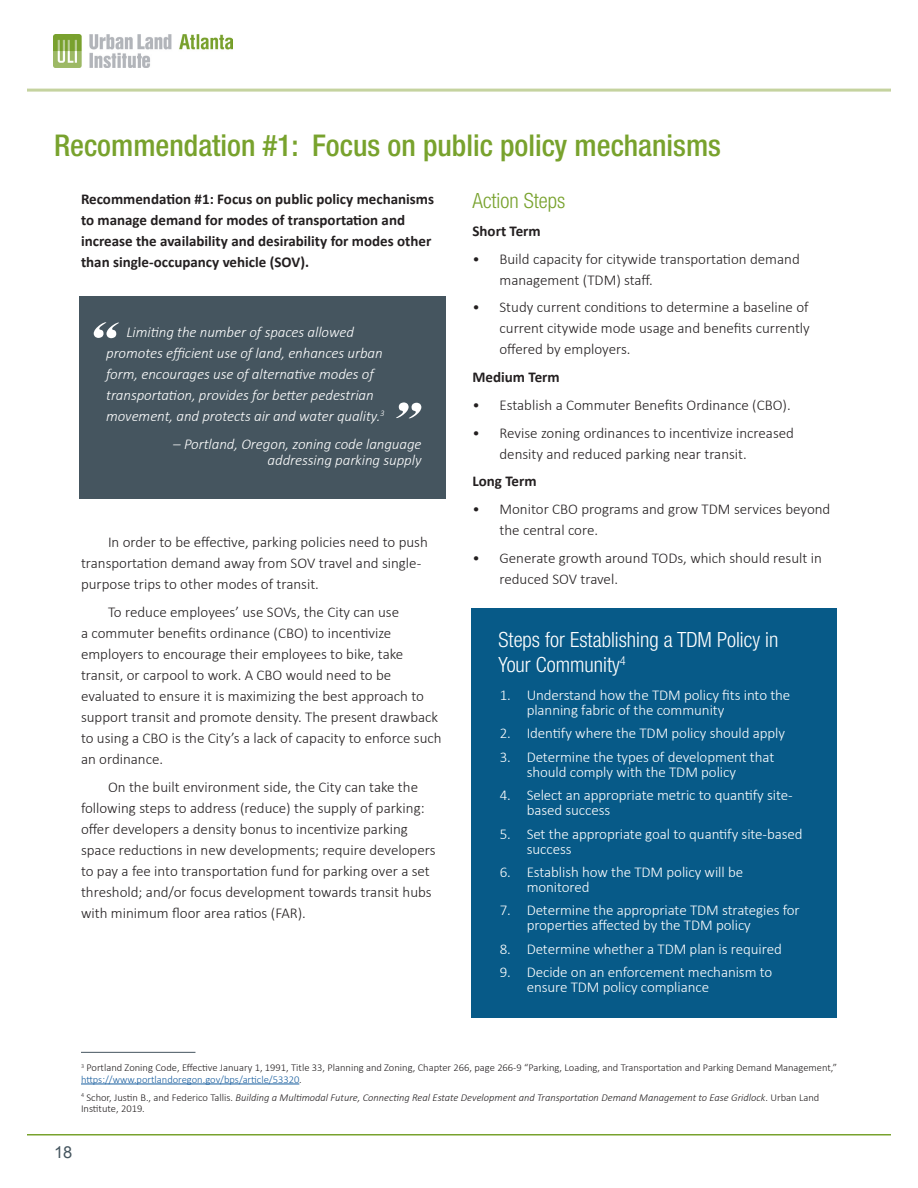
<style>
.page{position:relative;width:918px;height:1188px;background:#fff}
.page>*{position:absolute;margin:0;border:0;box-sizing:border-box;transform-origin:0 0}
.t1{font:69px "Alison";color:#fff}
.t2{font:500 condensed 30px "Helvetica Neue LT Com";color:#78a22d}
.t3{font:300 condensed 21px/25.2px "Helvetica Neue LT Com";color:#fff}
.t4{font:300 condensed 21px "Helvetica Neue LT Com";color:#78a22d}
.t5{font:16.5px "Arial";color:#45555f}
.t6{font:300 15px/21px "Calibri";color:#231f20}
.t7{font:300 15px/15px "Calibri";letter-spacing:-.005em;color:#fff}
.t8{font:italic 300 15px/21px "Calibri";letter-spacing:-.005em;color:#fff}
.t9{font:700 15px/21px "Calibri";color:#231f20}
.t10{font:300 10.5px/11.2px "Calibri";color:#231f20}
.t11{font:italic 300 10.5px/11.2px "Calibri";color:#231f20}
.s1{color:#175d9e}
.s2{font-style:normal}
</style>
<div class="page">
<img style="left:54px;top:34px;width:178px;height:34px">
<hr style="left:27px;top:1134px;width:864px;height:2px;background:#78a22d">
<hr style="left:27px;top:89px;width:864px;height:3px;background:#c5d39f">
<div style="left:79px;top:296px;width:366px;height:203px;background:#45555f"></div>
<div style="left:471px;top:608px;width:365px;height:409px;background:#075a88"></div>
<hr style="left:81px;top:1084px;width:218px;height:1px;background:#175d9e">
<hr style="left:81px;top:1052px;width:114px;height:1px;background:#45555f">
<p class="t2" style="left:54px;top:128px;width:669px">Recommendation #1: Focus on public policy mechanisms</p>
<p class="t9" style="left:81px;top:189px;width:355px">Recommendation #1: Focus on public policy mechanisms to manage demand for modes of transportation and increase the availability and desirability for modes other than single-occupancy vehicle (SOV).</p>
<p class="t1" style="left:122px;top:339px;width:22px;rotate:-180deg">"</p>
<p class="t8" style="left:106px;top:321px;width:280px;text-indent:20px">Limiting the number of spaces allowed promotes efficient use of land, enhances urban form, encourages use of alternative modes of transportation, provides for better pedestrian movement, and protects air and water quality.<sup>3</sup></p>
<p class="t8" style="left:173px;top:433px;width:250px">– Portland, Oregon, zoning code language</p>
<p class="t8" style="left:268px;top:450px;width:155px">addressing parking supply</p>
<p class="t1" style="left:393px;top:402px;width:22px">"</p>
<p class="t6" style="left:81px;top:531px;width:348px;text-indent:27px">In order to be effective, parking policies need to push transportation demand away from SOV travel and single&shy;purpose trips to other modes of transit.</p>
<p class="t6" style="left:81px;top:601px;width:362px;text-indent:27px">To reduce employees’ use SOVs, the City can use<br>a commuter benefits ordinance (CBO) to incentivize employers to encourage their employees to bike, take transit, or carpool to work. A CBO would need to be evaluated to ensure it is maximizing the best approach to support transit and promote density. The present drawback to using a CBO is the City’s a lack of capacity to enforce such an ordinance.</p>
<p class="t6" style="left:81px;top:776px;width:356px;text-indent:27px">On the built environment side, the City can take the following steps to address (reduce) the supply of parking: offer developers a density bonus to incentivize parking space reductions in new developments; require developers to pay a fee into transportation fund for parking over a set threshold; and/or focus development towards transit hubs with minimum floor area ratios (FAR).</p>
<p class="t4" style="left:472px;top:189px;width:94px">Action Steps</p>
<p class="t9" style="left:472px;top:220px;width:70px">Short Term</p>
<p class="t6" style="left:500px;top:248px;width:302px;text-indent:-27px">• Build capacity for citywide transportation demand management (TDM) staff.</p>
<p class="t6" style="left:500px;top:296px;width:312px;text-align:justify;text-indent:-27px">• Study current conditions to determine a baseline of current citywide mode usage and benefits currently offered by employers.</p>
<p class="t9" style="left:472px;top:367px;width:89px">Medium Term</p>
<p class="t6" style="left:472px;top:394px;width:320px">• Establish a Commuter Benefits Ordinance (CBO).</p>
<p class="t6" style="left:500px;top:422px;width:296px;text-indent:-27px">• Revise zoning ordinances to incentivize increased density and reduced parking near transit.</p>
<p class="t9" style="left:472px;top:471px;width:66px">Long Term</p>
<p class="t6" style="left:500px;top:498px;width:332px;text-indent:-27px">• Monitor CBO programs and grow TDM services beyond the central core.</p>
<p class="t6" style="left:500px;top:547px;width:324px;text-indent:-27px">• Generate growth around TODs, which should result in reduced SOV travel.</p>
<p class="t3" style="left:499px;top:627px;width:281px">Steps for Establishing a TDM Policy in<br>Your Community<sup>4</sup></p>
<p class="t7" style="left:527px;top:687px;width:265px;text-indent:-27px">1. Understand how the TDM policy fits into the planning fabric of the community</p>
<p class="t7" style="left:500px;top:725px;width:287px">2. Identify where the TDM policy should apply</p>
<p class="t7" style="left:527px;top:748px;width:249px;text-indent:-27px">3. Determine the types of development that should comply with the TDM policy</p>
<p class="t7" style="left:527px;top:787px;width:267px;text-indent:-27px">4. Select an appropriate metric to quantify site&shy;based success</p>
<p class="t7" style="left:527px;top:825px;width:278px;text-indent:-27px">5. Set the appropriate goal to quantify site-based success</p>
<p class="t7" style="left:527px;top:864px;width:218px;text-indent:-27px">6. Establish how the TDM policy will be monitored</p>
<p class="t7" style="left:527px;top:902px;width:275px;text-indent:-27px">7. Determine the appropriate TDM strategies for properties affected by the TDM policy</p>
<p class="t7" style="left:500px;top:941px;width:284px">8. Determine whether a TDM plan is required</p>
<p class="t7" style="left:527px;top:964px;width:247px;text-indent:-27px">9. Decide on an enforcement mechanism to ensure TDM policy compliance</p>
<p class="t10" style="left:81px;top:1062px;width:758px"><sup>3</sup> Portland Zoning Code, Effective January 1, 1991, Title 33, Planning and Zoning, Chapter 266, page 266-9 “Parking, Loading, and Transportation and Parking Demand Management,” <span class="s1">https://www.portlandoregon.gov/bps/article/53320</span>.</p>
<p class="t11" style="left:81px;top:1091px;width:740px"><sup>4</sup> <span class="s2">Schor, Justin B., and Federico Tallis.</span> Building a Multimodal Future, Connecting Real Estate Development and Transportation Demand Management to Ease Gridlock<span class="s2">. Urban Land<br>Institute, 2019.</span></p>
<p class="t5" style="left:54px;top:1142px;width:20px">18</p>
</div>
